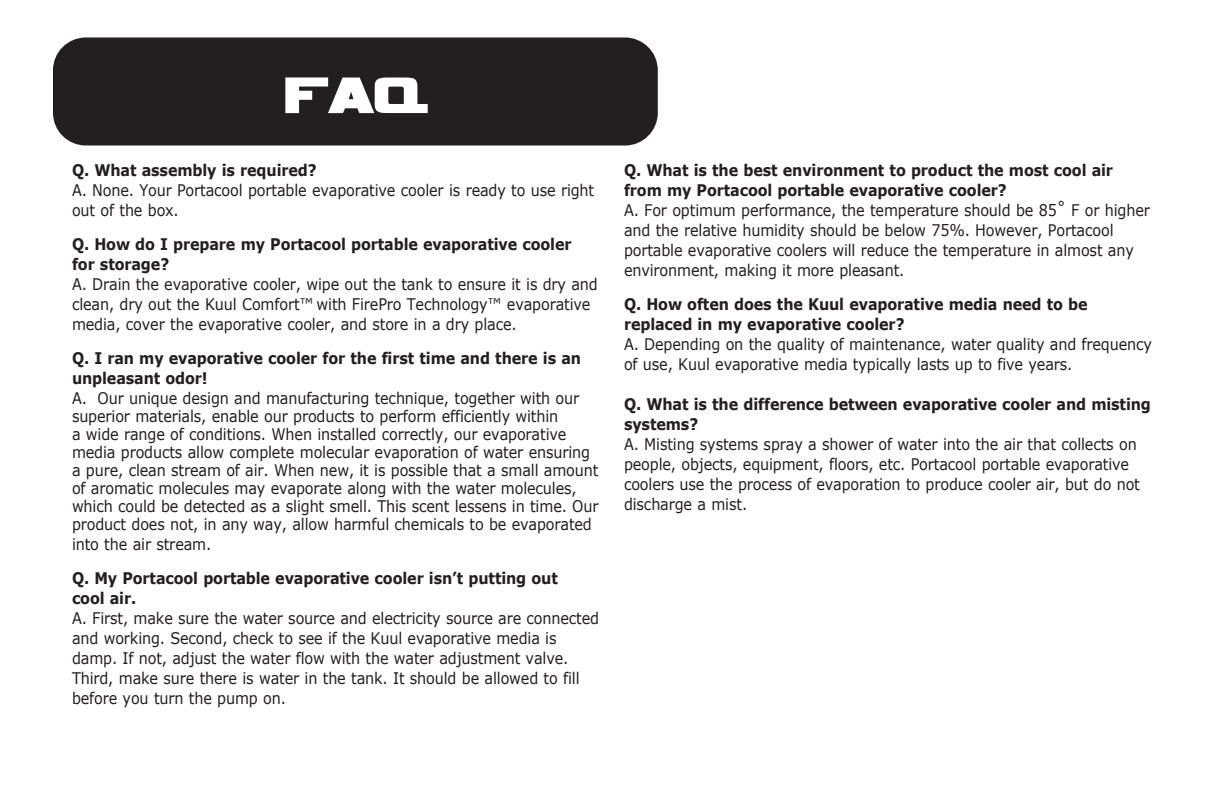
<style>
.page{position:relative;width:1224px;height:792px;background:#fff}
.page>*{position:absolute;margin:0;border:0;box-sizing:border-box;transform-origin:0 0}
.t1{font:72px "Vipnagorgialla";color:#fff}
.BODY_TEXT{font:16px/20px "Verdana";letter-spacing:-.01em;color:#231f20;scale:.9 1}
.Questions{font:700 16px/20px "Verdana";letter-spacing:-.01em;color:#231f20;scale:.9 1}
.Questions-2{font:16px/20px "Verdana";letter-spacing:-.01em;color:#231f20;scale:.9 1}
.BODY_TEXT-2{font:700 16px "Verdana";letter-spacing:-.01em;color:#231f20;scale:.9 1}
</style>
<div class="page">
<div style="left:53px;top:38px;width:605px;height:108px;background:#231f20;border-radius:33px"></div>
<p class="t1" style="left:283px;top:64px;width:146px">FAQ</p>
<p class="BODY_TEXT-2" style="left:72px;top:159px;width:273px">Q. What assembly is required?</p>
<p class="BODY_TEXT" style="left:72px;top:180px;width:582px">A. None. Your Portacool portable evaporative cooler is ready to use right out of the box.</p>
<p class="Questions" style="left:72px;top:234px;width:557px">Q. How do I prepare my Portacool portable evaporative cooler</p>
<p class="Questions" style="left:72px;top:254px;width:110px">for storage?</p>
<p class="BODY_TEXT" style="left:72px;top:274px;width:586px">A. Drain the evaporative cooler, wipe out the tank to ensure it is dry and clean, dry out the Kuul Comfort™ with FirePro Technology™ evaporative media, cover the evaporative cooler, and store in a dry place.</p>
<p class="Questions" style="left:72px;top:348px;width:567px">Q. I ran my evaporative cooler for the first time and there is an unpleasant odor!</p>
<p class="BODY_TEXT" style="left:72px;top:389px;width:587px;line-height:18px">A. Our unique design and manufacturing technique, together with our superior materials, enable our products to perform efficiently within<br>a wide range of conditions. When installed correctly, our evaporative media products allow complete molecular evaporation of water ensuring a pure, clean stream of air. When new, it is possible that a small amount of aromatic molecules may evaporate along with the water molecules, which could be detected as a slight smell. This scent lessens in time. Our product does not, in any way, allow harmful chemicals to be evaporated</p>
<p class="BODY_TEXT" style="left:72px;top:534px;width:156px">into the air stream.</p>
<p class="Questions" style="left:72px;top:568px;width:541px">Q. My Portacool portable evaporative cooler isn’t putting out</p>
<p class="Questions" style="left:72px;top:588px;width:73px">cool air.</p>
<p class="BODY_TEXT" style="left:72px;top:608px;width:587px">A. First, make sure the water source and electricity source are connected and working. Second, check to see if the Kuul evaporative media is damp. If not, adjust the water flow with the water adjustment valve.<br>Third, make sure there is water in the tank. It should be allowed to fill before you turn the pump on.</p>
<p class="Questions" style="left:624px;top:160px;width:545px">Q. What is the best environment to product the most cool air from my Portacool portable evaporative cooler?</p>
<p class="BODY_TEXT" style="left:624px;top:200px;width:586px">A. For optimum performance, the temperature should be 85˚ F or higher and the relative humidity should be below 75%. However, Portacool portable evaporative coolers will reduce the temperature in almost any environment, making it more pleasant.</p>
<p class="Questions" style="left:624px;top:294px;width:517px">Q. How often does the Kuul evaporative media need to be replaced in my evaporative cooler?</p>
<p class="Questions-2" style="left:624px;top:334px;width:588px">A. Depending on the quality of maintenance, water quality and frequency of use, Kuul evaporative media typically lasts up to five years.</p>
<p class="Questions" style="left:624px;top:394px;width:587px">Q. What is the difference between evaporative cooler and misting systems?</p>
<p class="BODY_TEXT" style="left:624px;top:434px;width:575px">A. Misting systems spray a shower of water into the air that collects on people, objects, equipment, floors, etc. Portacool portable evaporative coolers use the process of evaporation to produce cooler air, but do not discharge a mist.</p>
</div>
